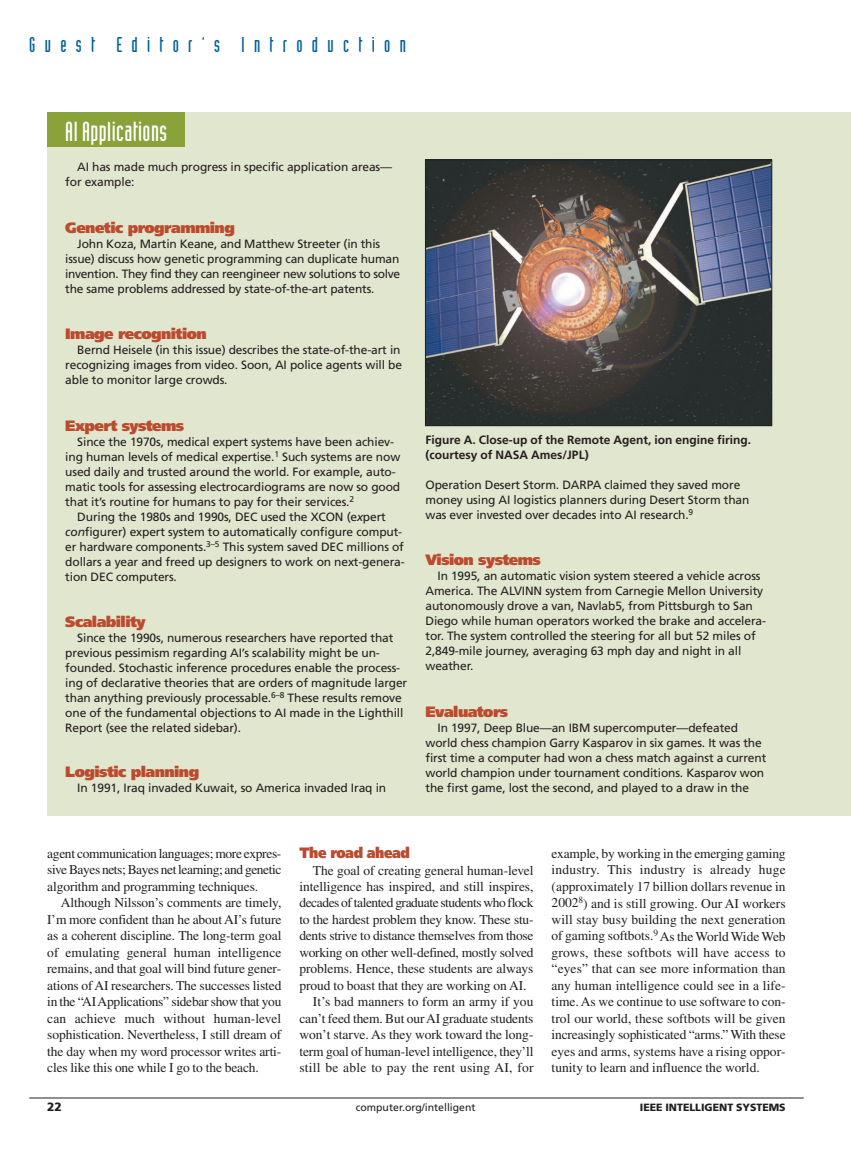
<style>
.page{position:relative;width:851px;height:1161px;background:#fff}
.page>*{position:absolute;margin:0;border:0;box-sizing:border-box;transform-origin:0 0}
.t1{font:27px "Industria Solid";letter-spacing:.015em;color:#fff}
.t2{font:21px "Industria Solid";letter-spacing:.445em;color:#01609c}
.t3{font:900 15px "Frutiger";letter-spacing:-.035em;color:#bb4a2e}
.t4{font:900 15px "Frutiger";letter-spacing:-.035em;color:#bb4a2e;scale:.9 1}
.t5{font:13.5px/16.5px "Times";letter-spacing:-.01em;color:#231f20;text-align:justify}
.t6{font:13.5px "Times";letter-spacing:-.035em;color:#231f20}
.t7{font:13.5px "Times";letter-spacing:.015em;color:#231f20}
.t8{font:12px/15px "Frutiger";letter-spacing:-.01em;color:#231f20}
.t9{font:700 12px/15px "Frutiger";color:#231f20}
.t10{font:900 12px "Frutiger";color:#231f20}
.t11{font:10.5px "Frutiger";color:#231f20}
.t12{font:900 10.5px "Frutiger";color:#231f20}
.s1{font-style:italic}
</style>
<div class="page">
<div style="left:770px;top:113px;width:80px;height:703px;background:#e1e6ce"></div>
<hr style="left:29px;top:1098px;width:774px;height:1px;background:#231f20">
<div style="left:47px;top:113px;width:738px;height:703px;background:#e1e6ce"></div>
<img style="left:427px;top:162px;width:343px;height:262px">
<div style="left:425px;top:160px;width:347px;height:266px;border:1px solid #231f20"></div>
<div style="left:47px;top:113px;width:137px;height:34px;background:#89a23a"></div>
<h2 class="t2" style="left:29px;top:37px;width:378px">Guest Editor’s Introduction</h2>
<h1 class="t1" style="left:65px;top:121px;width:103px">AI Applications</h1>
<p class="t8" style="left:65px;top:160px;width:328px;text-indent:12px">AI has made much progress in specific application areas— for example:</p>
<p class="t3" style="left:65px;top:221px;width:171px">Genetic programming</p>
<p class="t8" style="left:65px;top:237px;width:336px;text-indent:12px">John Koza, Martin Keane, and Matthew Streeter (in this issue) discuss how genetic programming can duplicate human invention. They find they can reengineer new solutions to solve the same problems addressed by state-of-the-art patents.</p>
<p class="t3" style="left:65px;top:328px;width:143px">Image recognition</p>
<p class="t8" style="left:65px;top:343px;width:338px;text-indent:12px">Bernd Heisele (in this issue) describes the state-of-the-art in recognizing images from video. Soon, AI police agents will be able to monitor large crowds.</p>
<p class="t3" style="left:65px;top:419px;width:120px">Expert systems</p>
<p class="t8" style="left:65px;top:435px;width:336px;text-indent:12px">Since the 1970s, medical expert systems have been achiev&shy;ing human levels of medical expertise.<sup>1</sup> Such systems are now used daily and trusted around the world. For example, auto&shy;matic tools for assessing electrocardiograms are now so good that it’s routine for humans to pay for their services.<sup>2</sup></p>
<p class="t8" style="left:65px;top:510px;width:341px;text-indent:12px">During the 1980s and 1990s, DEC used the XCON (e<span class="s1">x</span>pert <span class="s1">con</span>figurer) expert system to automatically configure comput&shy;er hardware components.<sup>3–5</sup> This system saved DEC millions of dollars a year and freed up designers to work on next-genera&shy;tion DEC computers.</p>
<p class="t3" style="left:65px;top:616px;width:82px">Scalability</p>
<p class="t8" style="left:65px;top:631px;width:343px;text-indent:12px">Since the 1990s, numerous researchers have reported that previous pessimism regarding AI’s scalability might be un&shy;founded. Stochastic inference procedures enable the process&shy;ing of declarative theories that are orders of magnitude larger than anything previously processable.<sup>6–8</sup> These results remove one of the fundamental objections to AI made in the Lighthill Report (see the related sidebar).</p>
<p class="t3" style="left:65px;top:766px;width:135px">Logistic planning</p>
<p class="t8" style="left:77px;top:781px;width:310px">In 1991, Iraq invaded Kuwait, so America invaded Iraq in</p>
<p class="t9" style="left:425px;top:434px;width:327px">Figure A. Close-up of the Remote Agent, ion engine firing. (courtesy of NASA Ames/JPL)</p>
<p class="t8" style="left:425px;top:478px;width:325px">Operation Desert Storm. DARPA claimed they saved more money using AI logistics planners during Desert Storm than was ever invested over decades into AI research.<sup>9</sup></p>
<p class="t3" style="left:425px;top:554px;width:117px">Vision systems</p>
<p class="t8" style="left:425px;top:570px;width:342px;text-indent:12px">In 1995, an automatic vision system steered a vehicle across America. The ALVINN system from Carnegie Mellon University autonomously drove a van, Navlab5, from Pittsburgh to San Diego while human operators worked the brake and accelera&shy;tor. The system controlled the steering for all but 52 miles of 2,849-mile journey, averaging 63 mph day and night in all weather.</p>
<p class="t3" style="left:425px;top:706px;width:84px">Evaluators</p>
<p class="t8" style="left:425px;top:721px;width:342px;text-indent:12px">In 1997, Deep Blue—an IBM supercomputer—defeated world chess champion Garry Kasparov in six games. It was the first time a computer had won a chess match against a current world champion under tournament conditions. Kasparov won the first game, lost the second, and played to a draw in the</p>
<p class="t5" style="left:47px;top:846px;width:236px">agent communication languages; more expres&shy;sive Bayes nets; Bayes net learning; and genetic algorithm and programming techniques.</p>
<p class="t5" style="left:47px;top:896px;width:236px;text-indent:14px">Although Nilsson’s comments are timely, I’m more confident than he about AI’s future as a coherent discipline. The long-term goal of emulating general human intelligence remains, and that goal will bind future gener&shy;ations of AI researchers. The successes listed in the “AI Applications” sidebar show that you can achieve much without human-level sophistication. Nevertheless, I still dream of the day when my word processor writes arti&shy;cles like this one while I go to the beach.</p>
<p class="t4" style="left:299px;top:847px;width:124px">The road ahead</p>
<p class="t5" style="left:313px;top:863px;width:222px">The goal of creating general human-level</p>
<p class="t5" style="left:299px;top:879px;width:235px">intelligence has inspired, and still inspires,</p>
<p class="t6" style="left:299px;top:898px;width:236px">decades of talented graduate students who flock</p>
<p class="t5" style="left:299px;top:912px;width:236px">to the hardest problem they know. These stu-</p>
<p class="t5" style="left:299px;top:929px;width:235px">dents strive to distance themselves from those</p>
<p class="t5" style="left:299px;top:945px;width:235px">working on other well-defined, mostly solved</p>
<p class="t5" style="left:299px;top:962px;width:235px">problems. Hence, these students are always</p>
<p class="t5" style="left:299px;top:978px;width:228px">proud to boast that they are working on AI.</p>
<p class="t5" style="left:313px;top:995px;width:222px">It’s bad manners to form an army if you</p>
<p class="t5" style="left:299px;top:1011px;width:236px">can’t feed them. But our AI graduate students</p>
<p class="t5" style="left:299px;top:1028px;width:235px">won’t starve. As they work toward the long-</p>
<p class="t5" style="left:299px;top:1044px;width:235px">term goal of human-level intelligence, they’ll</p>
<p class="t7" style="left:299px;top:1063px;width:235px">still be able to pay the rent using AI, for</p>
<p class="t5" style="left:551px;top:846px;width:236px">example, by working in the emerging gaming industry. This industry is already huge (approximately 17 billion dollars revenue in 2002<sup>8</sup>) and is still growing. Our AI workers will stay busy building the next generation of gaming softbots.<sup>9</sup> As the World Wide Web grows, these softbots will have access to “eyes” that can see more information than any human intelligence could see in a life&shy;time. As we continue to use software to con&shy;trol our world, these softbots will be given increasingly sophisticated “arms.” With these eyes and arms, systems have a rising oppor&shy;tunity to learn and influence the world.</p>
<p class="t10" style="left:47px;top:1102px;width:16px">22</p>
<p class="t11" style="left:356px;top:1103px;width:121px">computer.org/intelligent</p>
<p class="t12" style="left:639px;top:1103px;width:147px">IEEE INTELLIGENT SYSTEMS</p>
</div>
